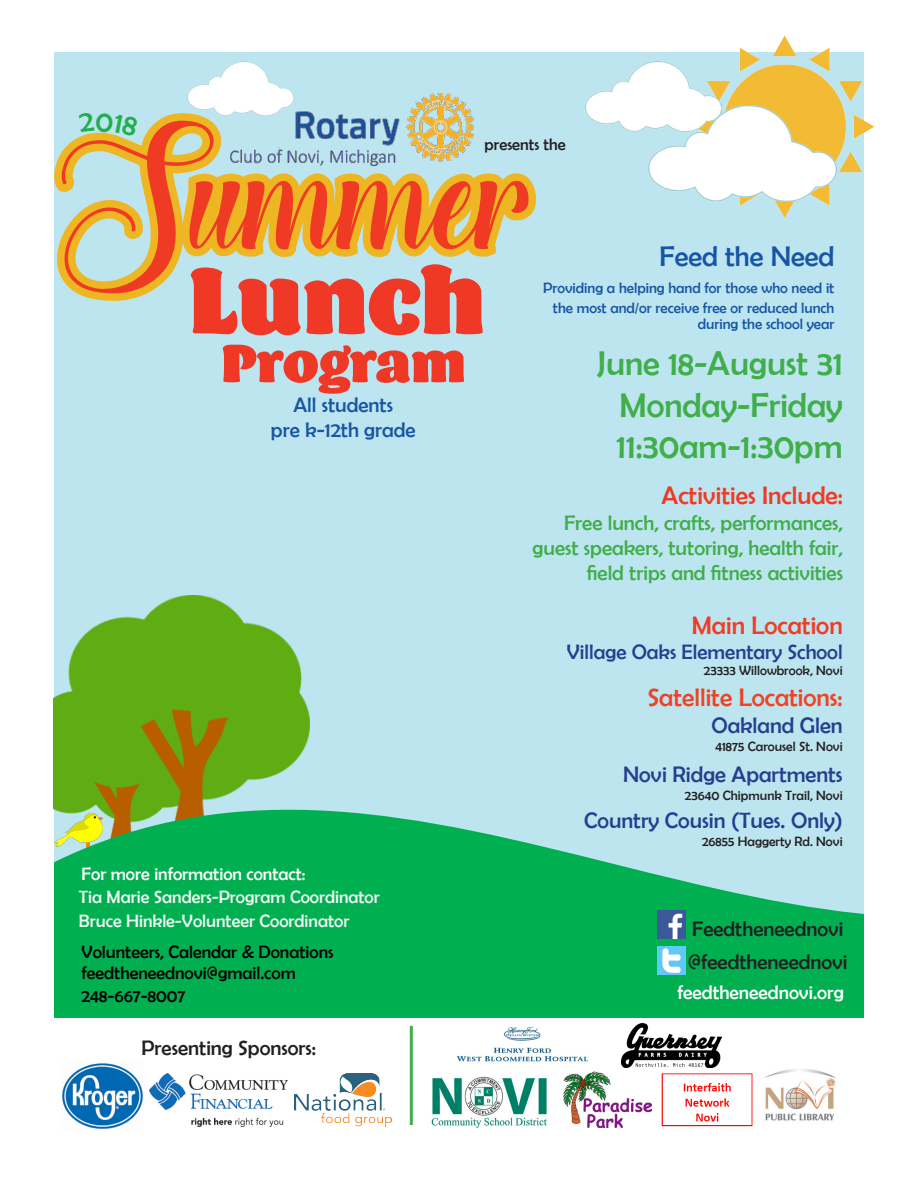
<style>
.page{position:relative;width:918px;height:1188px;background:#fff}
.page>*{position:absolute;margin:0;border:0;box-sizing:border-box;transform-origin:0 0}
.t1{font:172.5px "The Heartof Everything Demo";color:#ef3a24}
.t2{font:94.5px "Barricada Pro";color:#ef3825}
.t3{font:54px "Barricada Pro";letter-spacing:-.005em;color:#ef3825}
.t4{font:34.5px "Berlin Sans FB";color:#40ae49}
.t5{font:28.5px "Berlin Sans FB";color:#1856a5}
.t6{font:25.5px "Berlin Sans FB";color:#ef4222}
.t7{font:25.5px "Berlin Sans FB";color:#ef3a24}
.t8{font:25.5px "Berlin Sans FB";color:#ef3c24}
.t9{font:22.5px "Berlin Sans FB";color:#253f8e}
.t10{font:21px "Berlin Sans FB";color:#40ae49}
.t11{font:21px "Berlin Sans FB";color:#231f20}
.t12{font:21px "Berlin Sans FB";color:#253f8e}
.t13{font:21px "Berlin Sans FB";color:#1856a5}
.t14{font:19.5px "Berlin Sans FB";color:#fff}
.t15{font:18px "Berlin Sans FB";color:#f3f6f5}
.t16{font:18px "Berlin Sans FB";color:#000}
.t17{font:18px "Berlin Sans FB";color:#fff}
.t18{font:16.5px "Berlin Sans FB";color:#231f20}
.t19{font:15px "Berlin Sans FB";color:#1856a5}
.t20{font:13.5px "Berlin Sans FB";color:#231f20}
</style>
<div class="page">
<div style="left:54px;top:52px;width:810px;height:940px;background:#bde5f0"></div>
<div style="left:53px;top:692px;width:14px;height:118px;background:#60ad13"></div>
<img style="left:67px;top:596px;width:243px;height:211px">
<img style="left:722px;top:35px;width:153px;height:183px">
<svg style="left:54px;top:807px;width:810px;height:211px;fill:#00b050"></svg>
<img style="left:563px;top:1072px;width:89px;height:56px">
<img style="left:621px;top:1023px;width:100px;height:45px">
<img style="left:456px;top:1027px;width:133px;height:35px">
<hr style="left:410px;top:1026px;width:3px;height:99px;background:#40ae49">
<img style="left:661px;top:1073px;width:92px;height:54px">
<img style="left:764px;top:1069px;width:72px;height:52px">
<img style="left:649px;top:105px;width:188px;height:96px">
<img style="left:586px;top:62px;width:136px;height:69px">
<svg style="left:266px;top:178px;width:13px;height:78px"></svg>
<svg style="left:279px;top:178px;width:137px;height:79px;background:#e9b933"></svg>
<svg style="left:417px;top:173px;width:119px;height:84px"></svg>
<img style="left:658px;top:910px;width:27px;height:28px">
<img style="left:657px;top:946px;width:28px;height:28px">
<img style="left:266px;top:94px;width:207px;height:84px">
<img style="left:188px;top:62px;width:105px;height:54px">
<img style="left:149px;top:1074px;width:138px;height:53px">
<img style="left:62px;top:1063px;width:81px;height:66px">
<img style="left:294px;top:1074px;width:98px;height:52px">
<img style="left:431px;top:1076px;width:116px;height:52px">
<svg style="left:54px;top:104px;width:212px;height:197px"></svg>
<p class="t1" style="left:62px;top:64px;width:473px">Summer</p>
<p class="t18" style="left:485px;top:135px;width:83px">presents the</p>
<p class="t5" style="left:660px;top:241px;width:176px">Feed the Need</p>
<p class="t19" style="left:543px;top:280px;width:293px">Providing a helping hand for those who need it</p>
<p class="t19" style="left:553px;top:299px;width:283px">the most and/or receive free or reduced lunch</p>
<p class="t19" style="left:698px;top:316px;width:138px">during the school year</p>
<p class="t2" style="left:189px;top:245px;width:297px">Lunch</p>
<p class="t3" style="left:221px;top:332px;width:246px">Program</p>
<p class="t4" style="left:597px;top:345px;width:247px">June 18-August 31</p>
<p class="t4" style="left:619px;top:386px;width:225px">Monday-Friday</p>
<p class="t4" style="left:616px;top:427px;width:228px">11:30am-1:30pm</p>
<p class="t13" style="left:293px;top:393px;width:101px">All students</p>
<p class="t13" style="left:271px;top:418px;width:146px">pre k-12th grade</p>
<p class="t7" style="left:662px;top:482px;width:183px">Activities Include:</p>
<p class="t10" style="left:564px;top:511px;width:280px">Free lunch, crafts, performances,</p>
<p class="t10" style="left:533px;top:536px;width:312px">guest speakers, tutoring, health fair,</p>
<p class="t10" style="left:587px;top:561px;width:258px">field trips and fitness activities</p>
<p class="t17" style="left:82px;top:863px;width:225px">For more information contact:</p>
<p class="t15" style="left:79px;top:887px;width:302px">Tia Marie Sanders-Program Coordinator</p>
<p class="t15" style="left:79px;top:911px;width:272px">Bruce Hinkle-Volunteer Coordinator</p>
<p class="t16" style="left:82px;top:942px;width:253px">Volunteers, Calendar &amp; Donations</p>
<p class="t16" style="left:82px;top:963px;width:216px">feedtheneednovi@gmail.com</p>
<p class="t16" style="left:82px;top:986px;width:105px">248-667-8007</p>
<p class="t11" style="left:142px;top:1036px;width:176px">Presenting Sponsors:</p>
<p class="t8" style="left:692px;top:611px;width:152px">Main Location</p>
<p class="t12" style="left:567px;top:640px;width:277px">Village Oaks Elementary School</p>
<p class="t20" style="left:704px;top:663px;width:140px">23333 Willowbrook, Novi</p>
<p class="t6" style="left:647px;top:683px;width:197px">Satellite Locations:</p>
<p class="t9" style="left:712px;top:713px;width:133px">Oakland Glen</p>
<p class="t20" style="left:715px;top:739px;width:129px">41875 Carousel St. Novi</p>
<p class="t9" style="left:623px;top:761px;width:221px">Novi Ridge Apartments</p>
<p class="t20" style="left:685px;top:787px;width:159px">23640 Chipmunk Trail, Novi</p>
<p class="t9" style="left:584px;top:808px;width:260px">Country Cousin (Tues. Only)</p>
<p class="t20" style="left:702px;top:834px;width:142px">26855 Haggerty Rd. Novi</p>
<p class="t11" style="left:692px;top:917px;width:153px">Feedtheneednovi</p>
<p class="t11" style="left:688px;top:950px;width:161px">@feedtheneednovi</p>
<p class="t14" style="left:677px;top:982px;width:168px">feedtheneednovi.org</p>
</div>
